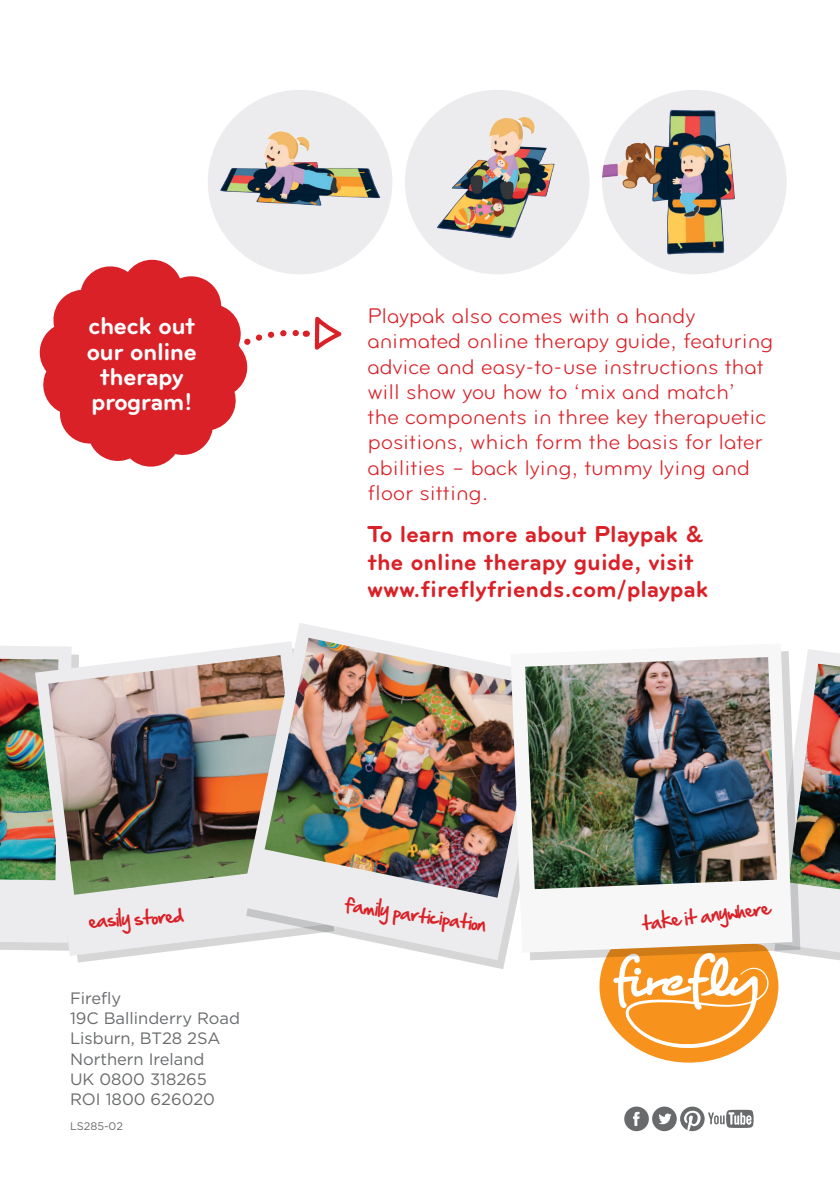
<style>
.page{position:relative;width:840px;height:1191px;background:#fff}
.page>*{position:absolute;margin:0;border:0;box-sizing:border-box;transform-origin:0 0}
.t1{font:700 25.2px/25.2px "Bryant";letter-spacing:-.02em;color:#fff;text-align:center}
.t2{font:700 24px/27.4px "Bryant";color:#da2128}
.t3{font:22px/25.2px "Bryant Regular Alt";color:#da2128}
.t4{font:16.8px "Hand Of Sean";color:#da2128}
.t5{font:16.4px/20.2px "Gotham HTF";color:#686a6c}
.t6{font:11px "Gotham HTF";color:#686a6c}
</style>
<div class="page">
<svg style="left:250px;top:316px;width:92px;height:34px"></svg>
<div style="left:624px;top:1106px;width:24px;height:25px;background:#686a6c;border-radius:50%"></div>
<svg style="left:633px;top:1111px;width:6px;height:15px"></svg>
<div style="left:651px;top:1106px;width:25px;height:25px;background:#686a6c;border-radius:50%"></div>
<svg style="left:658px;top:1113px;width:13px;height:11px"></svg>
<svg style="left:680px;top:1106px;width:73px;height:25px"></svg>
<svg style="left:0;top:646px;width:35px;height:304px;background:#e9e9eb"></svg>
<img style="left:0;top:659px;width:35px;height:221px">
<svg style="left:35px;top:646px;width:205px;height:310px;background:#dce0dd"></svg>
<img style="left:48px;top:655px;width:192px;height:239px">
<svg style="left:240px;top:623px;width:270px;height:337px;fill:#ececee"></svg>
<img style="left:264px;top:637px;width:246px;height:260px">
<svg style="left:599px;top:649px;width:240px;height:413px"></svg>
<img style="left:799px;top:663px;width:40px;height:226px">
<svg style="left:530px;top:651px;width:269px;height:309px"></svg>
<svg style="left:510px;top:649px;width:282px;height:303px"></svg>
<img style="left:524px;top:657px;width:252px;height:232px">
<svg style="left:39px;top:259px;width:211px;height:208px;fill:#da2128"></svg>
<div style="left:208px;top:90px;width:184px;height:184px;background:#ececee;border-radius:50%"></div>
<img style="left:208px;top:113px;width:184px;height:121px">
<img style="left:602px;top:90px;width:184px;height:184px">
<div style="left:404px;top:90px;width:185px;height:184px;background:#ececee;border-radius:50%"></div>
<img style="left:404px;top:108px;width:185px;height:138px">
<p class="t1" style="left:87px;top:313px;width:112px">check out our online therapy program!</p>
<p class="t3" style="left:367px;top:303px;width:407px">Playpak also comes with a handy animated online therapy guide, featuring advice and easy-to-use instructions that will show you how to ‘mix and match’<br>the components in three key therapuetic positions, which form the basis for later abilities – back lying, tummy lying and floor sitting.</p>
<p class="t2" style="left:367px;top:520px;width:342px">To learn more about Playpak &amp; the online therapy guide, visit www.fireflyfriends.com/playpak</p>
<p class="t4" style="left:348px;top:889px;width:143px;rotate:8deg">family participation</p>
<p class="t4" style="left:88px;top:906px;width:97px;rotate:-4deg">easily stored</p>
<p class="t4" style="left:640px;top:908px;width:129px;rotate:-7deg">take it anywhere</p>
<p class="t5" style="left:70px;top:988px;width:171px">Firefly<br>19C Ballinderry Road<br>Lisburn, BT28 2SA<br>Northern Ireland<br>UK 0800 318265<br>ROI 1800 626020</p>
<p class="t6" style="left:70px;top:1120px;width:54px">LS285-02</p>
</div>
